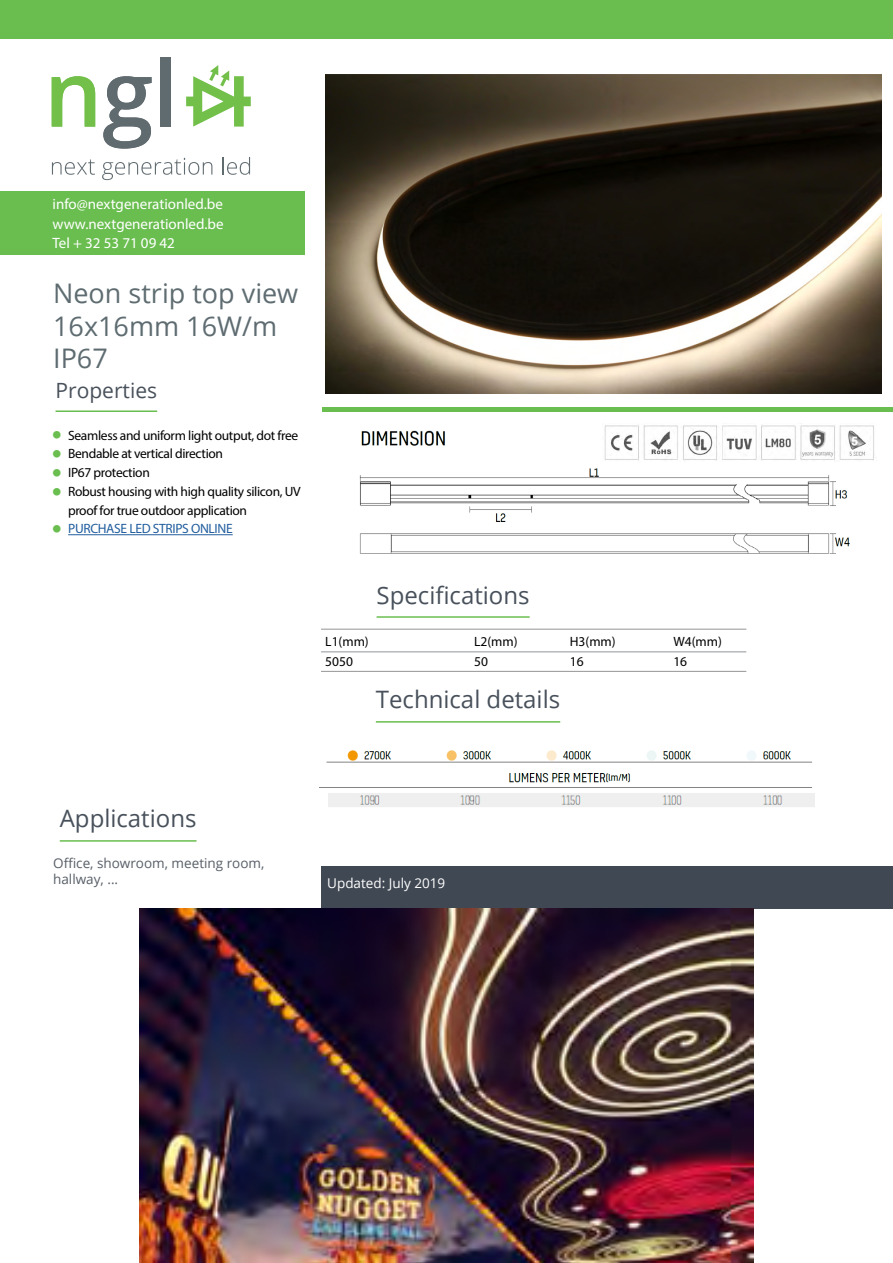
<style>
.page{position:relative;width:893px;height:1263px;background:#fff}
.page>*{position:absolute;margin:0;border:0;box-sizing:border-box;transform-origin:0 0}
.t1{font:27px/32.4px "Open Sans";color:#5e6c71}
.t2{font:24px "Open Sans";color:#48515b}
.t3{font:21px "Open Sans";color:#48515b}
.t4{font:15px/19.5px "Myriad Pro";color:#fff;text-align:justify}
.t5{font:13.5px/18.8px "Myriad Pro";letter-spacing:-.025em;color:#000}
.t6{font:13.5px/16.2px "Open Sans";color:#585f68}
.t7{font:13.5px "Myriad Pro";letter-spacing:-.025em;color:#215e9e}
.t8{font:13.5px "Open Sans";color:#fff}
</style>
<div class="page">
<div style="left:321px;top:866px;width:572px;height:43px;background:#404853"></div>
<div style="left:0;top:191px;width:304px;height:64px;background:#6abe4f"></div>
<div style="left:322px;top:407px;width:571px;height:5px;background:#6abe4f"></div>
<svg style="left:186px;top:65px;width:65px;height:62px"></svg>
<svg style="left:52px;top:76px;width:43px;height:51px"></svg>
<svg style="left:103px;top:76px;width:49px;height:73px"></svg>
<div style="left:161px;top:57px;width:10px;height:70px;background:#606b70"></div>
<svg style="left:52px;top:159px;width:43px;height:16px"></svg>
<svg style="left:102px;top:158px;width:110px;height:22px"></svg>
<svg style="left:222px;top:157px;width:28px;height:18px"></svg>
<hr style="left:68px;top:534px;width:165px;height:1px;background:#215e9e">
<hr style="left:56px;top:410px;width:101px;height:2px;background:#6abe4f">
<hr style="left:60px;top:840px;width:137px;height:2px;background:#6abe4f">
<div style="left:0;top:0;width:893px;height:38px;background:#6abe4f"></div>
<hr style="left:377px;top:616px;width:153px;height:2px;background:#6abe4f">
<hr style="left:321px;top:629px;width:425px;height:1px;background:#939598">
<hr style="left:321px;top:652px;width:425px;height:1px;background:#939598">
<hr style="left:321px;top:671px;width:425px;height:1px;background:#939598">
<img style="left:140px;top:909px;width:613px;height:354px">
<img style="left:325px;top:75px;width:556px;height:318px">
<img style="left:359px;top:430px;width:491px;height:124px">
<hr style="left:376px;top:721px;width:184px;height:2px;background:#6abe4f">
<img style="left:320px;top:750px;width:493px;height:38px">
<img style="left:329px;top:794px;width:486px;height:13px">
<img style="left:603px;top:425px;width:271px;height:37px">
<p class="t4" style="left:53px;top:194px;width:173px">info@nextgenerationled.be www.nextgenerationled.be Tel + 32 53 71 09 42</p>
<h1 class="t1" style="left:53px;top:277px;width:247px">Neon strip top view<br>16x16mm 16W/m<br>IP67</h1>
<h3 class="t3" style="left:56px;top:376px;width:103px">Properties</h3>
<p class="t5" style="left:53px;top:425px;width:247px"><sup>■</sup> Seamless and uniform light output, dot free</p>
<p class="t5" style="left:53px;top:444px;width:171px"><sup>■</sup> Bendable at vertical direction</p>
<p class="t5" style="left:53px;top:463px;width:98px"><sup>■</sup> IP67 protection</p>
<p class="t5" style="left:68px;top:482px;width:234px;text-indent:-15px"><sup>■</sup> Robust housing with high quality silicon, UV proof for true outdoor application</p>
<p class="t7" style="left:53px;top:520px;width:181px"><sup>■</sup> PURCHASE LED STRIPS ONLINE</p>
<h2 class="t2" style="left:377px;top:578px;width:155px">Specifications</h2>
<p class="t5" style="left:325px;top:632px;width:45px">L1(mm)</p>
<p class="t5" style="left:474px;top:632px;width:45px">L2(mm)</p>
<p class="t5" style="left:570px;top:632px;width:47px">H3(mm)</p>
<p class="t5" style="left:673px;top:632px;width:50px">W4(mm)</p>
<p class="t5" style="left:325px;top:652px;width:29px">5050</p>
<p class="t5" style="left:474px;top:652px;width:15px">50</p>
<p class="t5" style="left:570px;top:652px;width:15px">16</p>
<p class="t5" style="left:673px;top:652px;width:15px">16</p>
<h2 class="t2" style="left:376px;top:683px;width:186px">Technical details</h2>
<h2 class="t2" style="left:60px;top:802px;width:138px">Applications</h2>
<p class="t6" style="left:53px;top:854px;width:213px">Office, showroom, meeting room, hallway, ...</p>
<p class="t8" style="left:327px;top:874px;width:120px">Updated: July 2019</p>
</div>
